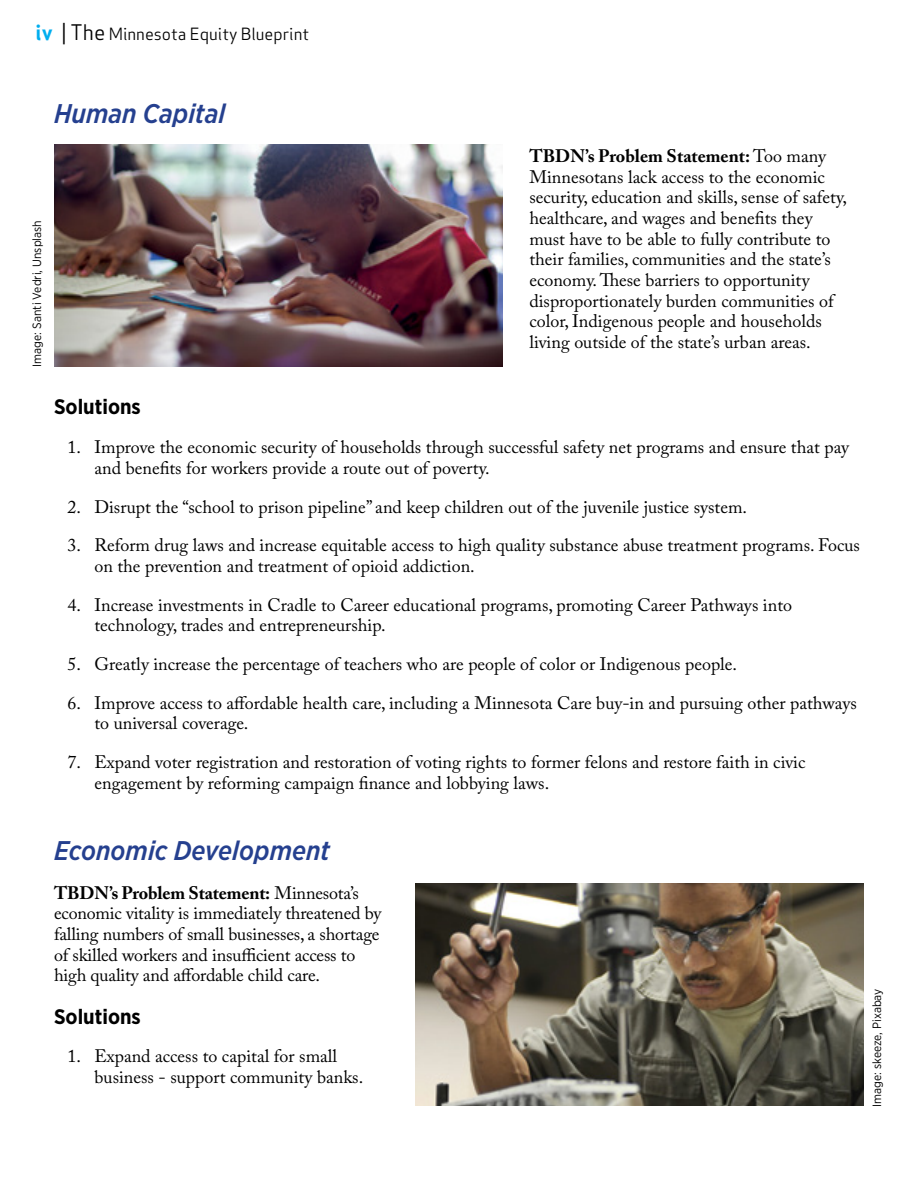
<style>
.page{position:relative;width:918px;height:1188px;background:#fff}
.page>*{position:absolute;margin:0;border:0;box-sizing:border-box;transform-origin:0 0}
.BP_Subhead_Ital_Blue{font:italic 500 27px "Gotham Narrow";color:#25408f}
.Body_Copy_bulleted_l{font:700 21px "Gotham Narrow";color:#000}
.BP_body_copy{font:18px/20.7px "Adobe Caslon Pro";color:#000}
.t1{font:16.5px "Apex Sans";color:#000}
.BP_Image_credit{font:12px "Gotham Narrow";color:#000}
.s1{font-weight:700;font-size:21px;color:#00aeef}
.s2{font-size:21px}
.s3{font-weight:700}
</style>
<div class="page">
<img style="left:54px;top:145px;width:448px;height:222px">
<img style="left:416px;top:884px;width:448px;height:222px">
<p class="t1" style="left:36px;top:20px;width:275px"><span class="s1">iv</span> <span class="s2">| The</span> Minnesota Equity Blueprint</p>
<p class="BP_Subhead_Ital_Blue" style="left:54px;top:96px;width:173px">Human Capital</p>
<p class="BP_Image_credit" style="left:29px;top:367px;width:148px;rotate:-90deg">Image: Santi Vedri, Unsplash</p>
<p class="BP_body_copy" style="left:529px;top:145px;width:319px"><span class="s3">TBDN’s Problem Statement:</span> Too many Minnesotans lack access to the economic security, education and skills, sense of safety, healthcare, and wages and benefits they must have to be able to fully contribute to their families, communities and the state’s economy. These barriers to opportunity disproportionately burden communities of color, Indigenous people and households living outside of the state’s urban areas.</p>
<p class="Body_Copy_bulleted_l" style="left:54px;top:394px;width:88px">Solutions</p>
<p class="BP_body_copy" style="left:94px;top:437px;width:756px;text-indent:-27px">1. Improve the economic security of households through successful safety net programs and ensure that pay and benefits for workers provide a route out of poverty.</p>
<p class="BP_body_copy" style="left:68px;top:496px;width:681px">2. Disrupt the “school to prison pipeline” and keep children out of the juvenile justice system.</p>
<p class="BP_body_copy" style="left:94px;top:535px;width:767px;text-indent:-27px">3. Reform drug laws and increase equitable access to high quality substance abuse treatment programs. Focus on the prevention and treatment of opioid addiction.</p>
<p class="BP_body_copy" style="left:94px;top:594px;width:699px;text-indent:-27px">4. Increase investments in Cradle to Career educational programs, promoting Career Pathways into technology, trades and entrepreneurship.</p>
<p class="BP_body_copy" style="left:68px;top:653px;width:671px">5. Greatly increase the percentage of teachers who are people of color or Indigenous people.</p>
<p class="BP_body_copy" style="left:94px;top:692px;width:764px;text-indent:-27px">6. Improve access to affordable health care, including a Minnesota Care buy-in and pursuing other pathways to universal coverage.</p>
<p class="BP_body_copy" style="left:94px;top:752px;width:713px;text-indent:-27px">7. Expand voter registration and restoration of voting rights to former felons and restore faith in civic engagement by reforming campaign finance and lobbying laws.</p>
<p class="BP_Subhead_Ital_Blue" style="left:54px;top:833px;width:278px">Economic Development</p>
<p class="BP_body_copy" style="left:54px;top:882px;width:329px"><span class="s3">TBDN’s Problem Statement:</span> Minnesota’s economic vitality is immediately threatened by falling numbers of small businesses, a shortage of skilled workers and insufficient access to high quality and affordable child care.</p>
<p class="Body_Copy_bulleted_l" style="left:54px;top:1003px;width:88px">Solutions</p>
<p class="BP_body_copy" style="left:94px;top:1046px;width:270px;text-indent:-27px">1. Expand access to capital for small business - support community banks.</p>
<p class="BP_Image_credit" style="left:869px;top:1107px;width:120px;rotate:-90deg">Image: skeeze, Pixabay</p>
</div>
